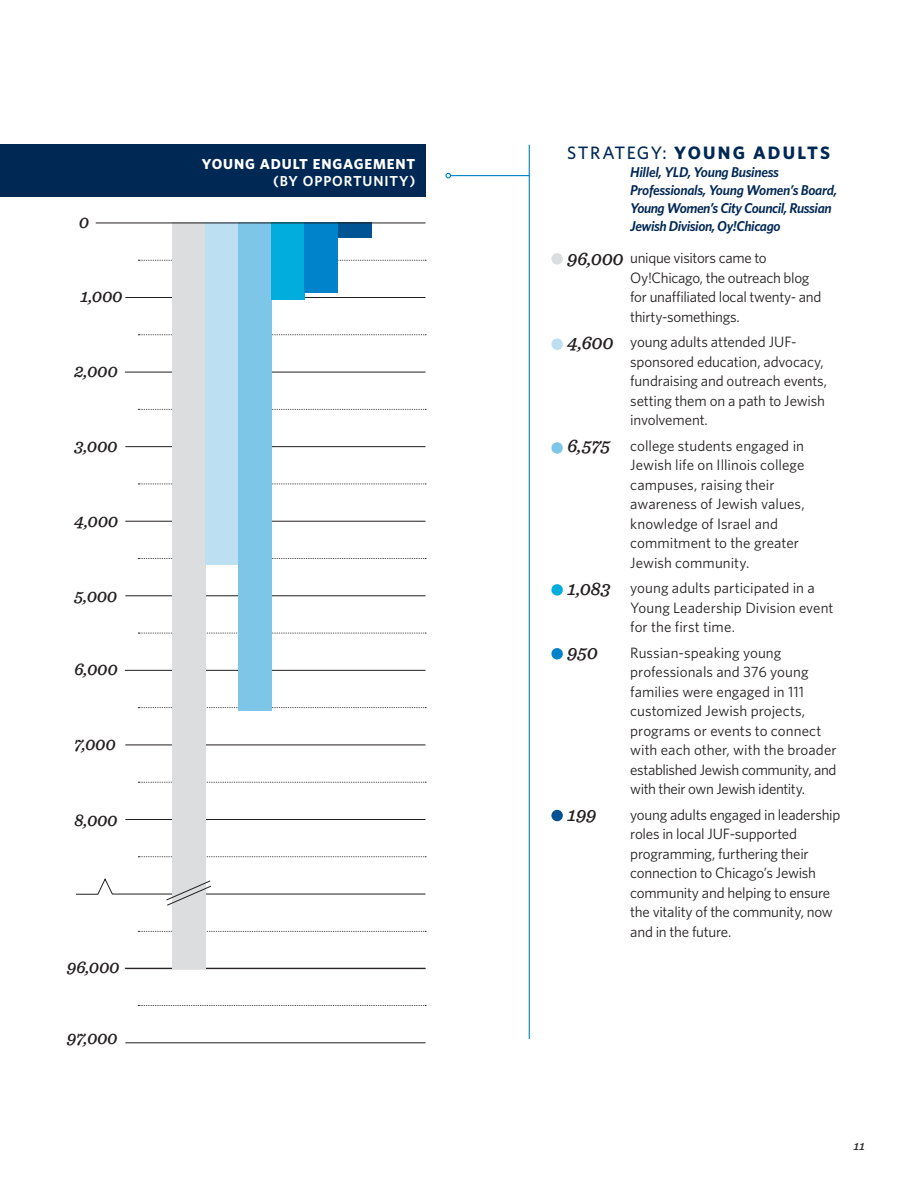
<style>
.page{position:relative;width:918px;height:1188px;background:#fff}
.page>*{position:absolute;margin:0;border:0;box-sizing:border-box;transform-origin:0 0}
.body_text{font:italic 500 19.5px "Sentinel";letter-spacing:-.01em;color:#231f20}
.body_text-2{font:italic 500 18.15px "Sentinel";letter-spacing:-.01em;color:#231f20}
.Strategy_explain{font:700 18px "Whitney";letter-spacing:.125em;color:#002855}
.body_text-3{font:15px/19.5px "Whitney";letter-spacing:-.01em;color:#231f20}
.t1{font:700 14.4px "Whitney";letter-spacing:.06em;color:#fff}
.t2{font:600 14.4px "Whitney";letter-spacing:.06em;color:#fff}
.Strategy_explain-2{font:italic 600 14.25px/18px "Whitney";letter-spacing:-.03em;color:#002855}
.t3{font:italic 500 12.45px "Sentinel";color:#231f20}
.s1{font-weight:500}
.s2{font-family:"Sentinel";font-weight:500;font-style:italic;font-size:19.5px}
</style>
<div class="page">
<hr style="left:451px;top:175px;width:79px;height:1px;background:#0083ca">
<svg style="left:446px;top:173px;width:5px;height:5px"></svg>
<hr style="left:529px;top:145px;width:1px;height:894px;background:#0083ca">
<div style="left:551px;top:648px;width:12px;height:11px;background:#0083ca;border-radius:50%"></div>
<div style="left:551px;top:584px;width:12px;height:12px;background:#00addd;border-radius:50%"></div>
<div style="left:551px;top:442px;width:12px;height:12px;background:#7dc6e8;border-radius:50%"></div>
<div style="left:551px;top:338px;width:12px;height:12px;background:#bcdff2;border-radius:50%"></div>
<div style="left:551px;top:253px;width:12px;height:12px;background:#dcdddf;border-radius:50%"></div>
<div style="left:551px;top:810px;width:12px;height:11px;background:#015494;border-radius:50%"></div>
<svg style="left:138px;top:484px;width:288px;height:1px"></svg>
<svg style="left:138px;top:782px;width:288px;height:1px"></svg>
<svg style="left:138px;top:558px;width:288px;height:1px"></svg>
<svg style="left:138px;top:856px;width:288px;height:1px"></svg>
<hr style="left:125px;top:446px;width:301px;height:1px;background:#231f20">
<hr style="left:125px;top:744px;width:301px;height:1px;background:#231f20">
<hr style="left:125px;top:1042px;width:301px;height:1px;background:#231f20">
<hr style="left:125px;top:521px;width:301px;height:1px;background:#231f20">
<hr style="left:125px;top:819px;width:301px;height:1px;background:#231f20">
<svg style="left:138px;top:409px;width:288px;height:1px"></svg>
<svg style="left:138px;top:707px;width:288px;height:1px"></svg>
<svg style="left:138px;top:931px;width:288px;height:1px"></svg>
<svg style="left:138px;top:1005px;width:288px;height:1px"></svg>
<hr style="left:125px;top:372px;width:301px;height:1px;background:#231f20">
<hr style="left:125px;top:670px;width:301px;height:1px;background:#231f20">
<hr style="left:125px;top:968px;width:301px;height:1px;background:#231f20">
<svg style="left:138px;top:334px;width:288px;height:1px"></svg>
<svg style="left:138px;top:633px;width:288px;height:1px"></svg>
<hr style="left:125px;top:297px;width:301px;height:1px;background:#231f20">
<hr style="left:125px;top:595px;width:301px;height:1px;background:#231f20">
<svg style="left:138px;top:260px;width:288px;height:1px"></svg>
<div style="left:173px;top:222px;width:33px;height:747px;background:#dcdddf"></div>
<div style="left:206px;top:222px;width:33px;height:343px;background:#bcdff2"></div>
<div style="left:239px;top:222px;width:33px;height:489px;background:#7dc6e8"></div>
<div style="left:272px;top:222px;width:33px;height:78px;background:#00addd"></div>
<div style="left:305px;top:222px;width:33px;height:71px;background:#0083ca"></div>
<div style="left:0;top:145px;width:426px;height:52px;background:#002855"></div>
<div style="left:338px;top:222px;width:33px;height:16px;background:#015494"></div>
<svg style="left:76px;top:877px;width:350px;height:29px"></svg>
<hr style="left:96px;top:222px;width:330px;height:1px;background:#231f20">
<p class="body_text-2" style="left:79px;top:208px;width:12px">0</p>
<p class="body_text-2" style="left:80px;top:282px;width:44px">1,000</p>
<p class="body_text-2" style="left:74px;top:357px;width:45px">2,000</p>
<p class="body_text-2" style="left:74px;top:432px;width:45px">3,000</p>
<p class="body_text-2" style="left:74px;top:507px;width:45px">4,000</p>
<p class="body_text-2" style="left:74px;top:582px;width:45px">5,000</p>
<p class="body_text-2" style="left:74px;top:655px;width:45px">6,000</p>
<p class="body_text-2" style="left:74px;top:731px;width:43px">7,000</p>
<p class="body_text-2" style="left:74px;top:806px;width:45px">8,000</p>
<p class="body_text-2" style="left:67px;top:953px;width:54px">96,000</p>
<p class="body_text-2" style="left:67px;top:1024px;width:52px">97,000</p>
<p class="t1" style="left:202px;top:155px;width:215px">YOUNG ADULT ENGAGEMENT</p>
<p class="t2" style="left:273px;top:173px;width:144px">(BY OPPORTUNITY)</p>
<p class="Strategy_explain" style="left:567px;top:142px;width:264px"><span class="s1">STRATEGY:</span> YOUNG ADULTS</p>
<p class="Strategy_explain-2" style="left:630px;top:163px;width:208px">Hillel, YLD, Young Business Professionals, Young Women’s Board, Young Women’s City Council, Russian Jewish Division, Oy!Chicago</p>
<p class="body_text-3" style="left:630px;top:248px;width:193px;text-indent:-63px"><span class="s2">96,000</span> unique visitors came to<br>Oy!Chicago, the outreach blog for unaffiliated local twenty- and thirty-somethings.</p>
<p class="body_text-3" style="left:630px;top:332px;width:198px;text-indent:-63px"><span class="s2">4,600</span> young adults attended JUF&shy;sponsored education, advocacy, fundraising and outreach events, setting them on a path to Jewish involvement.</p>
<p class="body_text-3" style="left:630px;top:436px;width:176px;text-indent:-63px"><span class="s2">6,575</span> college students engaged in<br>Jewish life on Illinois college campuses, raising their awareness of Jewish values, knowledge of Israel and commitment to the greater<br>Jewish community.</p>
<p class="body_text-3" style="left:630px;top:578px;width:205px;text-indent:-63px"><span class="s2">1,083</span> young adults participated in a<br>Young Leadership Division event for the first time.</p>
<p class="body_text" style="left:567px;top:638px;width:32px">950</p>
<p class="body_text-3" style="left:630px;top:643px;width:208px">Russian-speaking young professionals and 376 young families were engaged in 111 customized Jewish projects, programs or events to connect with each other, with the broader established Jewish community, and with their own Jewish identity.</p>
<p class="body_text" style="left:567px;top:800px;width:31px">199</p>
<p class="body_text-3" style="left:630px;top:805px;width:212px">young adults engaged in leadership roles in local JUF-supported programming, furthering their connection to Chicago’s Jewish community and helping to ensure the vitality of the community, now and in the future.</p>
<p class="t3" style="left:853px;top:1136px;width:13px">11</p>
</div>
